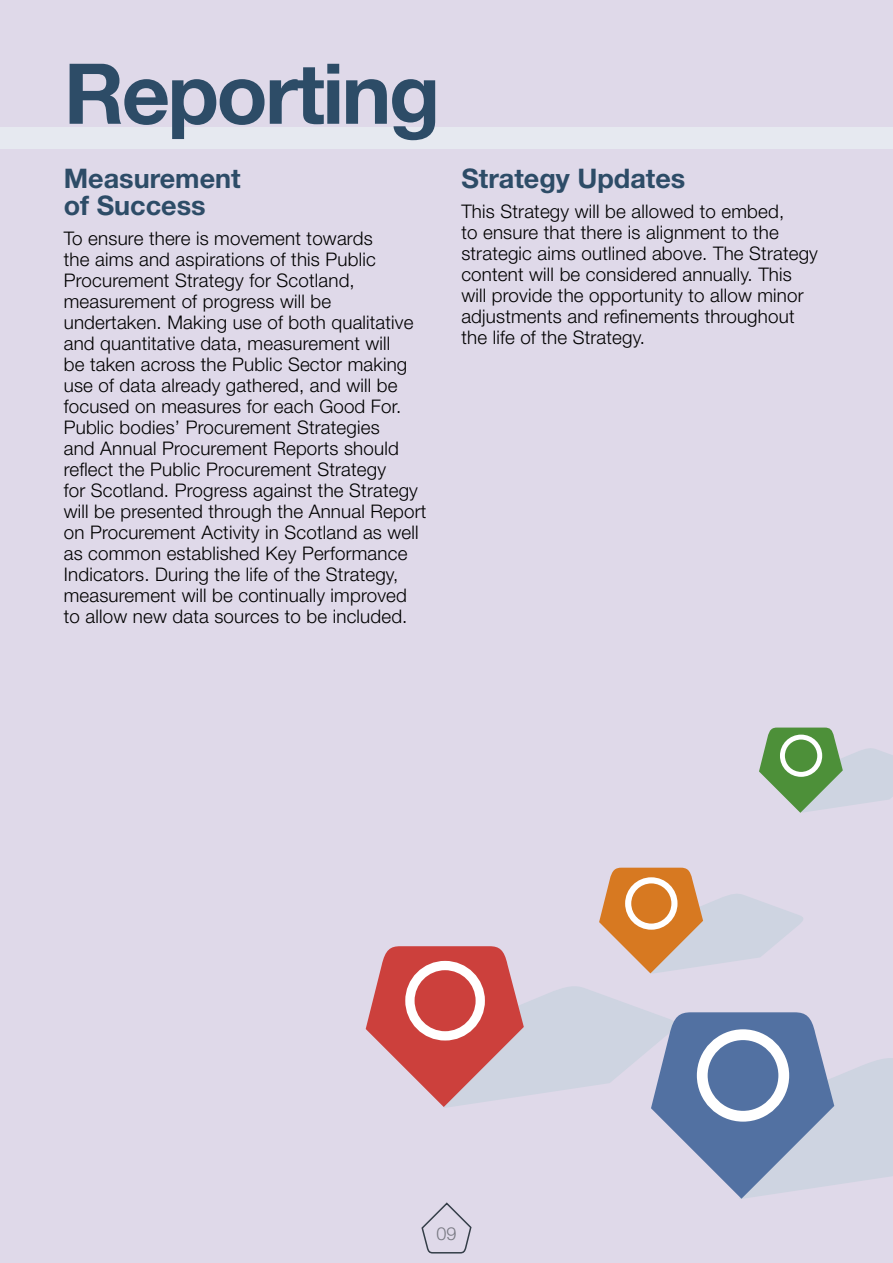
<style>
.page{position:relative;width:893px;height:1263px;background:#fff}
.page>*{position:absolute;margin:0;border:0;box-sizing:border-box;transform-origin:0 0}
.Heading{font:700 84px "Helvetica Neue LT Std";letter-spacing:-.03em;color:#2d4c67}
.Sub_Head_4{font:700 27px/27px "Helvetica Neue LT Std";color:#2d4c67}
.Body_Txt{font:300 18.75px/21px "Helvetica Neue LT Std";letter-spacing:.01em;color:#000}
.t1{font:300 18px "Helvetica Neue LT Std";color:#787982}
</style>
<div class="page">
<div style="left:1px;top:0;width:892px;height:1263px;background:#dfd9e9"></div>
<svg style="left:421px;top:1202px;width:51px;height:52px"></svg>
<svg style="left:444px;top:986px;width:207px;height:122px;fill:#ced4e1"></svg>
<svg style="left:599px;top:868px;width:204px;height:124px"></svg>
<div style="left:625px;top:877px;width:52px;height:53px;border:6px solid #fff;border-radius:50%"></div>
<svg style="left:759px;top:727px;width:134px;height:86px"></svg>
<div style="left:780px;top:735px;width:42px;height:42px;border:5px solid #fff;border-radius:50%"></div>
<svg style="left:366px;top:946px;width:158px;height:161px"></svg>
<div style="left:405px;top:961px;width:80px;height:79px;border:9px solid #fff;border-radius:50%"></div>
<svg style="left:651px;top:1012px;width:242px;height:187px"></svg>
<div style="left:697px;top:1029px;width:92px;height:92px;border:11px solid #fff;border-radius:50%"></div>
<div style="left:0;top:128px;width:893px;height:21px;background:#e6e9f0"></div>
<p class="Heading" style="left:64px;top:42px;width:378px">Reporting</p>
<p class="Sub_Head_4" style="left:64px;top:165px;width:178px">Measurement of Success</p>
<p class="Body_Txt" style="left:64px;top:227px;width:364px">To ensure there is movement towards<br>the aims and aspirations of this Public Procurement Strategy for Scotland, measurement of progress will be undertaken. Making use of both qualitative and quantitative data, measurement will<br>be taken across the Public Sector making use of data already gathered, and will be focused on measures for each Good For.<br>Public bodies’ Procurement Strategies<br>and Annual Procurement Reports should reflect the Public Procurement Strategy<br>for Scotland. Progress against the Strategy will be presented through the Annual Report on Procurement Activity in Scotland as well as common established Key Performance Indicators. During the life of the Strategy, measurement will be continually improved to allow new data sources to be included.</p>
<p class="Sub_Head_4" style="left:461px;top:165px;width:226px">Strategy Updates</p>
<p class="Body_Txt" style="left:461px;top:200px;width:358px">This Strategy will be allowed to embed,<br>to ensure that there is alignment to the strategic aims outlined above. The Strategy content will be considered annually. This will provide the opportunity to allow minor adjustments and refinements throughout the life of the Strategy.</p>
<p class="t1" style="left:436px;top:1222px;width:22px">09</p>
</div>
